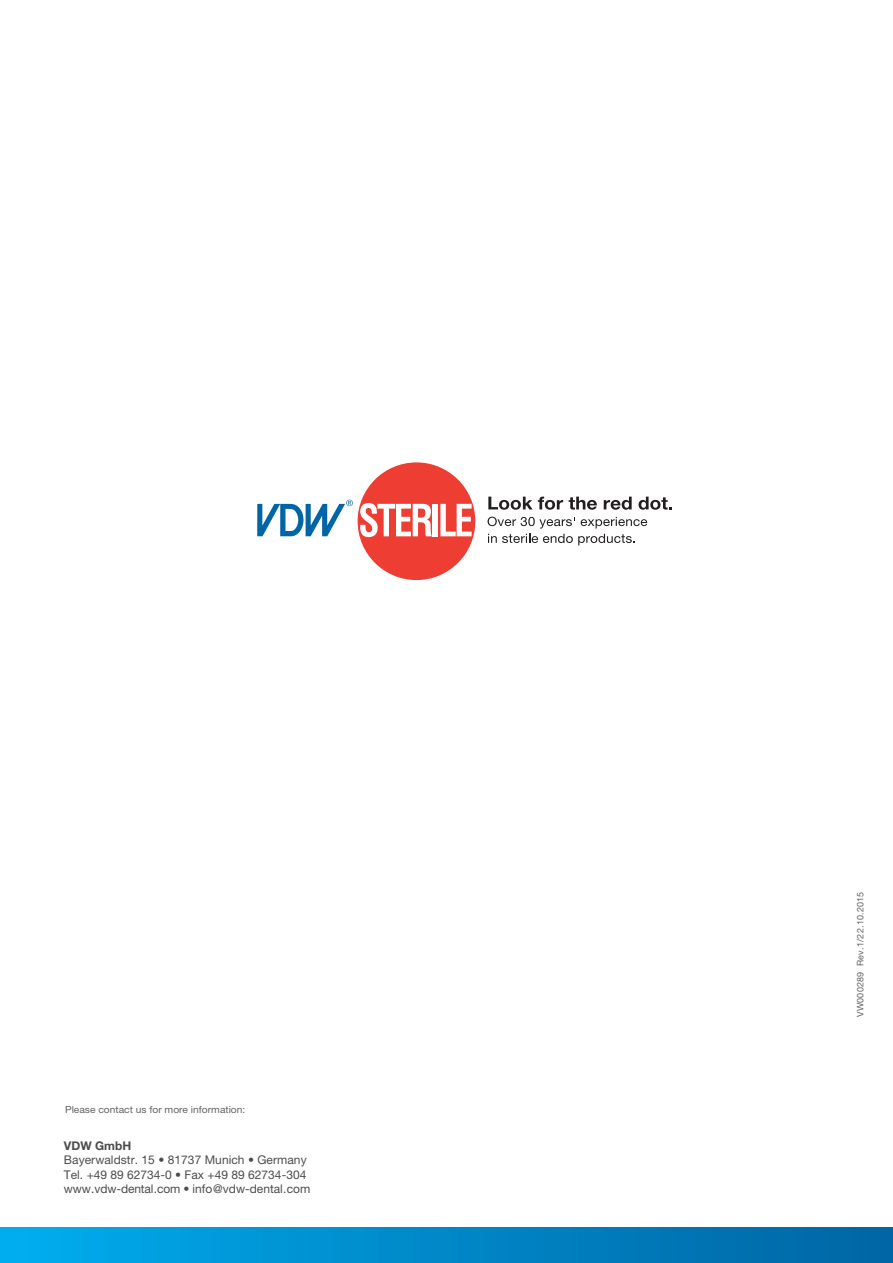
<style>
.page{position:relative;width:893px;height:1263px;background:#fff}
.page>*{position:absolute;margin:0;border:0;box-sizing:border-box;transform-origin:0 0}
.t1{font:12px/14.4px "Helvetica Neue LT Pro";color:#4b4c4d}
.t2{font:700 12px "Helvetica Neue LT Pro";color:#4b4c4d}
.t3{font:9.75px "Helvetica Neue LT Pro";color:#636366;scale:1.05 1}
.t4{font:9px "Helvetica Neue LT Pro";letter-spacing:.025em;color:#636366}
</style>
<div class="page">
<div style="left:0;top:1227px;width:893px;height:36px;background:linear-gradient(to right,#00adee,#0064a3)"></div>
<div style="left:358px;top:462px;width:117px;height:118px;background:#ee3e34;border-radius:50%"></div>
<div style="left:433px;top:504px;width:5px;height:32px;background:#fff"></div>
<svg style="left:440px;top:504px;width:32px;height:32px"></svg>
<svg style="left:360px;top:503px;width:72px;height:34px"></svg>
<svg style="left:257px;top:500px;width:96px;height:36px"></svg>
<svg style="left:488px;top:497px;width:75px;height:13px"></svg>
<svg style="left:569px;top:497px;width:28px;height:13px"></svg>
<svg style="left:604px;top:497px;width:28px;height:13px"></svg>
<svg style="left:639px;top:497px;width:33px;height:13px"></svg>
<svg style="left:488px;top:517px;width:159px;height:28px"></svg>
<p class="t3" style="left:65px;top:1103px;width:173px">Please contact us for more information:</p>
<p class="t2" style="left:64px;top:1138px;width:69px">VDW GmbH</p>
<p class="t1" style="left:64px;top:1152px;width:248px">Bayerwaldstr. 15 • 81737 Munich • Germany<br>Tel. +49 89 62734-0 • Fax +49 89 62734-304 www.vdw-dental.com • info@vdw-dental.com</p>
<p class="t4" style="left:855px;top:1017px;width:127px;rotate:-90deg">VW000289 Rev.1/22.10.2015</p>
</div>
